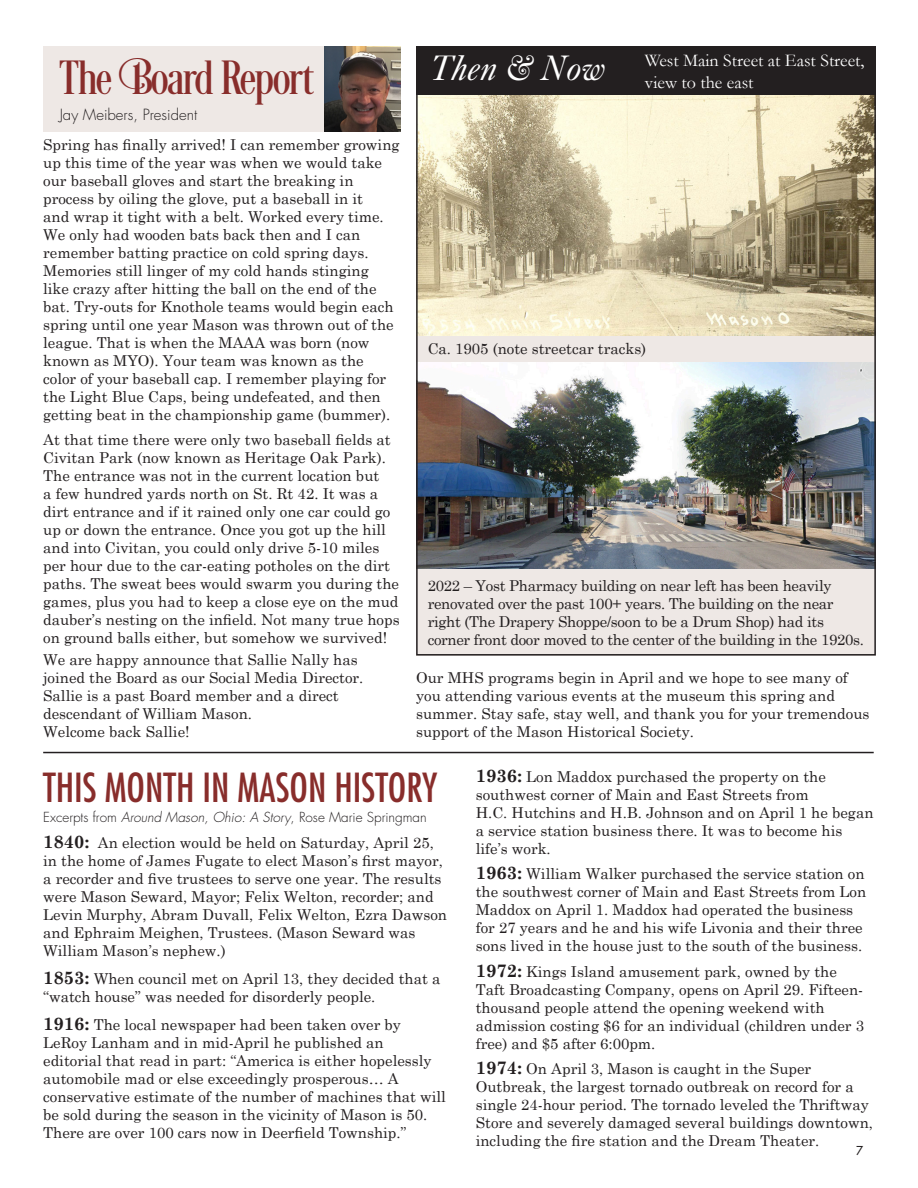
<style>
.page{position:relative;width:918px;height:1188px;background:#fff}
.page>*{position:absolute;margin:0;border:0;box-sizing:border-box;transform-origin:0 0}
.t1{font:49.5px "Desire Basic";color:#882d2b}
.t2{font:condensed 39px "Futura";color:#882d2b}
.Chapter_number{font:italic 35.4px "Caslon Five Forty";color:#fff}
.t3{font:18px/21.6px "Garamond";color:#fff}
.Body_Copy{font:15px/18px "Century Schoolbook";color:#231f20}
.Body_Copy-2{font:15px/18px "Century Schoolbook";letter-spacing:-.02em;color:#231f20}
.Byline{font:300 15px "Futura";color:#231f20}
.Byline-2{font:300 13.5px "Futura";color:#231f20}
.subhead{font:12px "Futura";color:#231f20}
.s1{font-family:"Desire Uppercase 5"}
.s2{font-style:italic}
.s3{font-weight:700;font-size:18px}
</style>
<div class="page">
<div style="left:43px;top:46px;width:358px;height:86px;background:#eee8e5"></div>
<img style="left:324px;top:46px;width:77px;height:86px">
<hr style="left:43px;top:752px;width:831px;height:1px;background:#231f20">
<div style="left:416px;top:332px;width:460px;height:31px;background:#eee8e5"></div>
<img style="left:419px;top:95px;width:454px;height:241px">
<img style="left:419px;top:363px;width:454px;height:206px">
<div style="left:416px;top:46px;width:460px;height:49px;background:#231f20"></div>
<div style="left:416px;top:569px;width:460px;height:87px;background:#eee8e5"></div>
<div style="left:416px;top:46px;width:460px;height:610px;border:2px solid #231f20"></div>
<p class="t1" style="left:60px;top:48px;width:255px">The <span class="s1">B</span>oard Report</p>
<p class="Byline" style="left:60px;top:105px;width:139px">Jay Meibers, President</p>
<p class="Body_Copy" style="left:43px;top:136px;width:358px">Spring has finally arrived! I can remember growing up this time of the year was when we would take our baseball gloves and start the breaking in process by oiling the glove, put a baseball in it<br>and wrap it tight with a belt. Worked every time.<br>We only had wooden bats back then and I can remember batting practice on cold spring days.<br>Memories still linger of my cold hands stinging<br>like crazy after hitting the ball on the end of the bat. Try-outs for Knothole teams would begin each spring until one year Mason was thrown out of the league. That is when the MAAA was born (now known as MYO). Your team was known as the color of your baseball cap. I remember playing for the Light Blue Caps, being undefeated, and then getting beat in the championship game (bummer).</p>
<p class="Body_Copy" style="left:43px;top:430px;width:358px">At that time there were only two baseball fields at Civitan Park (now known as Heritage Oak Park).<br>The entrance was not in the current location but<br>a few hundred yards north on St. Rt 42. It was a dirt entrance and if it rained only one car could go up or down the entrance. Once you got up the hill and into Civitan, you could only drive 5-10 miles per hour due to the car-eating potholes on the dirt paths. The sweat bees would swarm you during the games, plus you had to keep a close eye on the mud dauber’s nesting on the infield. Not many true hops on ground balls either, but somehow we survived!</p>
<p class="Body_Copy" style="left:43px;top:650px;width:322px">We are happy announce that Sallie Nally has joined the Board as our Social Media Director.<br>Sallie is a past Board member and a direct descendant of William Mason.<br>Welcome back Sallie!</p>
<p class="Chapter_number" style="left:431px;top:47px;width:176px">Then &amp; Now</p>
<p class="t3" style="left:645px;top:50px;width:221px">West Main Street at East Street, view to the east</p>
<p class="Body_Copy" style="left:428px;top:340px;width:220px">Ca. 1905 (note streetcar tracks)</p>
<p class="Body_Copy-2" style="left:428px;top:577px;width:438px">2022 – Yost Pharmacy building on near left has been heavily renovated over the past 100+ years. The building on the near right (The Drapery Shoppe/soon to be a Drum Shop) had its corner front door moved to the center of the building in the 1920s.</p>
<p class="Body_Copy" style="left:416px;top:668px;width:455px">Our MHS programs begin in April and we hope to see many of you attending various events at the museum this spring and summer. Stay safe, stay well, and thank you for your tremendous support of the Mason Historical Society.</p>
<p class="t2" style="left:43px;top:763px;width:396px">THIS MONTH IN MASON HISTORY</p>
<p class="Byline-2" style="left:43px;top:808px;width:385px">Excerpts from <span class="s2">Around Mason, Ohio: A Story</span>, Rose Marie Springman</p>
<p class="Body_Copy" style="left:43px;top:833px;width:405px"><span class="s3">1840:</span> An election would be held on Saturday, April 25, in the home of James Fugate to elect Mason’s first mayor, a recorder and five trustees to serve one year. The results were Mason Seward, Mayor; Felix Welton, recorder; and Levin Murphy, Abram Duvall, Felix Welton, Ezra Dawson and Ephraim Meighen, Trustees. (Mason Seward was William Mason’s nephew.)</p>
<p class="Body_Copy" style="left:43px;top:969px;width:399px"><span class="s3">1853:</span> When council met on April 13, they decided that a “watch house” was needed for disorderly people.</p>
<p class="Body_Copy" style="left:43px;top:1016px;width:404px"><span class="s3">1916:</span> The local newspaper had been taken over by LeRoy Lanham and in mid-April he published an editorial that read in part: “America is either hopelessly automobile mad or else exceedingly prosperous… A conservative estimate of the number of machines that will be sold during the season in the vicinity of Mason is 50.<br>There are over 100 cars now in Deerfield Township.”</p>
<p class="Body_Copy" style="left:476px;top:767px;width:399px"><span class="s3">1936:</span> Lon Maddox purchased the property on the southwest corner of Main and East Streets from<br>H.C. Hutchins and H.B. Johnson and on April 1 he began a service station business there. It was to become his life’s work.</p>
<p class="Body_Copy" style="left:476px;top:864px;width:392px"><span class="s3">1963:</span> William Walker purchased the service station on the southwest corner of Main and East Streets from Lon Maddox on April 1. Maddox had operated the business for 27 years and he and his wife Livonia and their three sons lived in the house just to the south of the business.</p>
<p class="Body_Copy" style="left:476px;top:962px;width:390px"><span class="s3">1972:</span> Kings Island amusement park, owned by the Taft Broadcasting Company, opens on April 29. Fifteen&shy;thousand people attend the opening weekend with admission costing $6 for an individual (children under 3 free) and $5 after 6:00pm.</p>
<p class="Body_Copy" style="left:476px;top:1059px;width:399px"><span class="s3">1974:</span> On April 3, Mason is caught in the Super Outbreak, the largest tornado outbreak on record for a single 24-hour period. The tornado leveled the Thriftway Store and severely damaged several buildings downtown, including the fire station and the Dream Theater.</p>
<p class="subhead" style="left:856px;top:1143px;width:8px">7</p>
</div>
